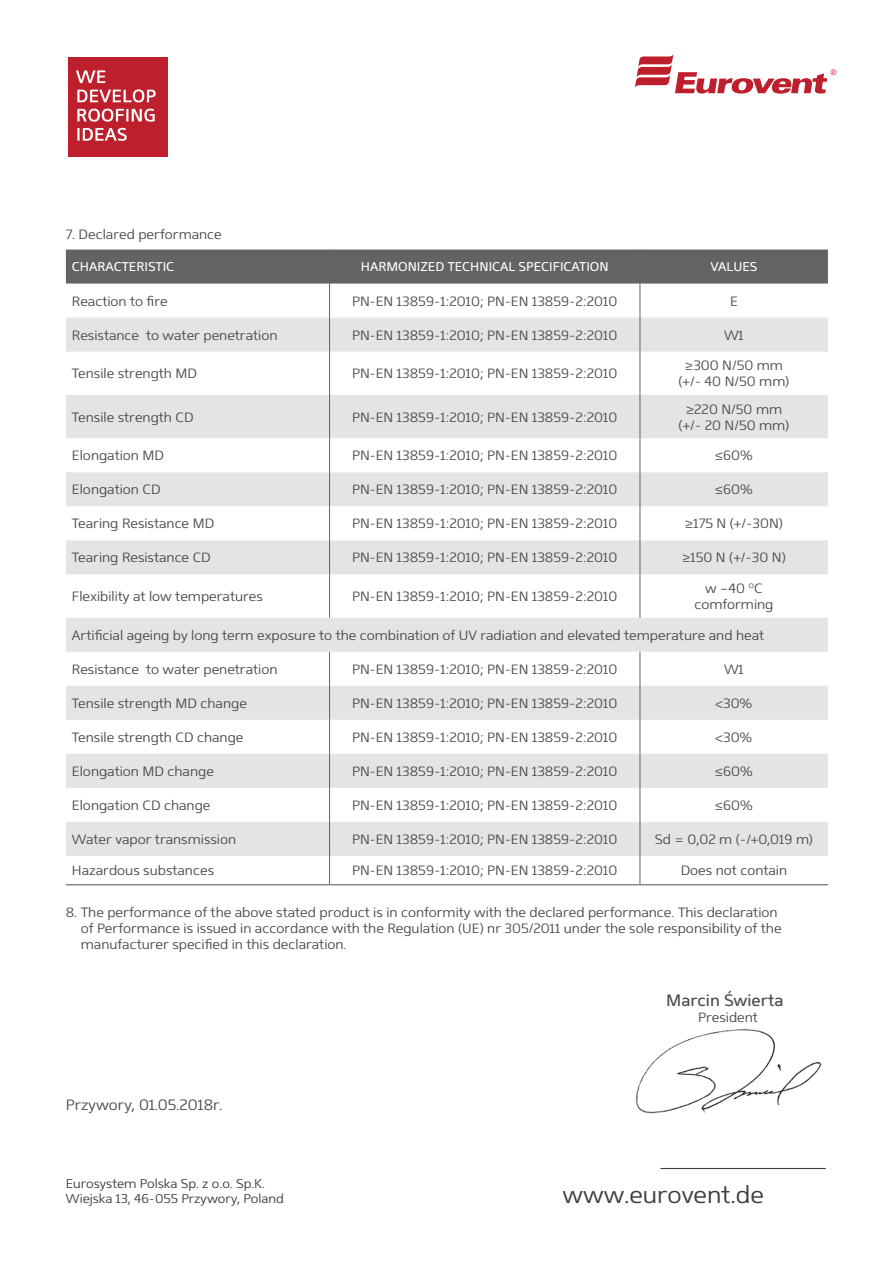
<style>
.page{position:relative;width:893px;height:1263px;background:#fff}
.page>*{position:absolute;margin:0;border:0;box-sizing:border-box;transform-origin:0 0}
.t1{font:300 24px "Mentone";color:#3e3e3f}
._2015_Podpis_1{font:16.5px "Mentone";color:#4b4c4d}
._2015_Stopka_Data{font:300 15px "Mentone";color:#4b4c4d}
.TABELA_center{font:300 13.5px/16.2px "Mentone";color:#4b4c4d;text-align:center}
.TABELA{font:300 13.5px "Mentone";color:#4b4c4d}
.TABELA_odstep{font:300 13.5px/16.2px "Mentone";color:#4b4c4d}
.tabela_center{font:300 13.5px/16.2px "Mentone";color:#4b4c4d;text-align:center}
.Podpis_2{font:300 13.5px "Mentone";color:#4b4c4d}
.t2{font:300 12.75px/15.3px "Mentone";color:#3e3e3f}
.TABELA_bold_center{font:12.75px "Mentone";color:#fff}
.TABELA_bold{font:12.75px "Mentone";color:#fff}
</style>
<div class="page">
<svg style="left:635px;top:54px;width:201px;height:40px"></svg>
<hr style="left:660px;top:1168px;width:166px;height:1px;background:#3e3e3f">
<svg style="left:68px;top:57px;width:100px;height:100px;background:#c63b47"></svg>
<img style="left:636px;top:1029px;width:186px;height:85px">
<div style="left:66px;top:250px;width:762px;height:34px;background:#636366"></div>
<svg style="left:66px;top:318px;width:762px;height:538px;fill:#e3e4e6"></svg>
<hr style="left:329px;top:250px;width:1px;height:34px;background:#636366">
<hr style="left:640px;top:250px;width:1px;height:34px;background:#636366">
<hr style="left:329px;top:284px;width:1px;height:34px;background:#636366">
<hr style="left:640px;top:284px;width:1px;height:34px;background:#636366">
<hr style="left:329px;top:318px;width:1px;height:34px;background:#636366">
<hr style="left:640px;top:318px;width:1px;height:34px;background:#636366">
<hr style="left:329px;top:352px;width:1px;height:43px;background:#636366">
<hr style="left:640px;top:352px;width:1px;height:43px;background:#636366">
<hr style="left:329px;top:395px;width:1px;height:43px;background:#636366">
<hr style="left:640px;top:395px;width:1px;height:43px;background:#636366">
<hr style="left:329px;top:438px;width:1px;height:34px;background:#636366">
<hr style="left:640px;top:438px;width:1px;height:34px;background:#636366">
<hr style="left:329px;top:472px;width:1px;height:34px;background:#636366">
<hr style="left:640px;top:472px;width:1px;height:34px;background:#636366">
<hr style="left:329px;top:506px;width:1px;height:34px;background:#636366">
<hr style="left:640px;top:506px;width:1px;height:34px;background:#636366">
<hr style="left:329px;top:540px;width:1px;height:34px;background:#636366">
<hr style="left:640px;top:540px;width:1px;height:34px;background:#636366">
<hr style="left:329px;top:574px;width:1px;height:44px;background:#636366">
<hr style="left:640px;top:574px;width:1px;height:44px;background:#636366">
<hr style="left:329px;top:652px;width:1px;height:34px;background:#636366">
<hr style="left:640px;top:652px;width:1px;height:34px;background:#636366">
<hr style="left:329px;top:686px;width:1px;height:34px;background:#636366">
<hr style="left:640px;top:686px;width:1px;height:34px;background:#636366">
<hr style="left:329px;top:720px;width:1px;height:34px;background:#636366">
<hr style="left:640px;top:720px;width:1px;height:34px;background:#636366">
<hr style="left:329px;top:754px;width:1px;height:34px;background:#636366">
<hr style="left:640px;top:754px;width:1px;height:34px;background:#636366">
<hr style="left:329px;top:788px;width:1px;height:34px;background:#636366">
<hr style="left:640px;top:788px;width:1px;height:34px;background:#636366">
<hr style="left:329px;top:822px;width:1px;height:34px;background:#636366">
<hr style="left:640px;top:822px;width:1px;height:34px;background:#636366">
<svg style="left:329px;top:856px;width:1px;height:28px"></svg>
<svg style="left:640px;top:856px;width:1px;height:28px"></svg>
<hr style="left:66px;top:884px;width:264px;height:1px;background:#636366">
<hr style="left:330px;top:884px;width:310px;height:1px;background:#636366">
<hr style="left:640px;top:884px;width:188px;height:1px;background:#636366">
<p class="TABELA_odstep" style="left:66px;top:226px;width:157px">7. Declared performance</p>
<p class="TABELA_bold" style="left:72px;top:259px;width:104px">CHARACTERISTIC</p>
<p class="TABELA_bold_center" style="left:361px;top:259px;width:249px">HARMONIZED TECHNICAL SPECIFICATION</p>
<p class="TABELA_bold_center" style="left:710px;top:259px;width:48px">VALUES</p>
<p class="TABELA" style="left:72px;top:293px;width:97px">Reaction to fire</p>
<p class="TABELA_center" style="left:352px;top:293px;width:267px">PN-EN 13859-1:2010; PN-EN 13859-2:2010</p>
<p class="tabela_center" style="left:730px;top:293px;width:9px">E</p>
<p class="TABELA" style="left:72px;top:327px;width:207px">Resistance to water penetration</p>
<p class="TABELA_center" style="left:352px;top:327px;width:267px">PN-EN 13859-1:2010; PN-EN 13859-2:2010</p>
<p class="tabela_center" style="left:724px;top:327px;width:21px">W1</p>
<p class="TABELA" style="left:72px;top:365px;width:127px">Tensile strength MD</p>
<p class="TABELA_center" style="left:352px;top:365px;width:267px">PN-EN 13859-1:2010; PN-EN 13859-2:2010</p>
<p class="tabela_center" style="left:678px;top:357px;width:112px">≥300 N/50 mm (+/- 40 N/50 mm)</p>
<p class="TABELA" style="left:72px;top:409px;width:123px">Tensile strength CD</p>
<p class="TABELA_center" style="left:352px;top:409px;width:267px">PN-EN 13859-1:2010; PN-EN 13859-2:2010</p>
<p class="tabela_center" style="left:679px;top:401px;width:112px">≥220 N/50 mm (+/- 20 N/50 mm)</p>
<p class="TABELA" style="left:72px;top:447px;width:94px">Elongation MD</p>
<p class="TABELA_center" style="left:352px;top:447px;width:267px">PN-EN 13859-1:2010; PN-EN 13859-2:2010</p>
<p class="tabela_center" style="left:715px;top:447px;width:40px">≤60%</p>
<p class="TABELA" style="left:72px;top:481px;width:90px">Elongation CD</p>
<p class="TABELA_center" style="left:352px;top:481px;width:267px">PN-EN 13859-1:2010; PN-EN 13859-2:2010</p>
<p class="tabela_center" style="left:715px;top:481px;width:40px">≤60%</p>
<p class="TABELA" style="left:72px;top:516px;width:144px">Tearing Resistance MD</p>
<p class="TABELA_center" style="left:352px;top:515px;width:267px">PN-EN 13859-1:2010; PN-EN 13859-2:2010</p>
<p class="tabela_center" style="left:685px;top:515px;width:99px">≥175 N (+/-30N)</p>
<p class="TABELA" style="left:72px;top:550px;width:140px">Tearing Resistance CD</p>
<p class="TABELA_center" style="left:352px;top:549px;width:267px">PN-EN 13859-1:2010; PN-EN 13859-2:2010</p>
<p class="tabela_center" style="left:682px;top:549px;width:105px">≥150 N (+/-30 N)</p>
<p class="TABELA" style="left:72px;top:588px;width:192px">Flexibility at low temperatures</p>
<p class="TABELA_center" style="left:352px;top:588px;width:267px">PN-EN 13859-1:2010; PN-EN 13859-2:2010</p>
<p class="TABELA_center" style="left:694px;top:580px;width:81px">w –40 ºC comforming</p>
<p class="TABELA" style="left:72px;top:627px;width:694px">Artificial ageing by long term exposure to the combination of UV radiation and elevated temperature and heat</p>
<p class="TABELA" style="left:72px;top:661px;width:207px">Resistance to water penetration</p>
<p class="TABELA_center" style="left:352px;top:661px;width:267px">PN-EN 13859-1:2010; PN-EN 13859-2:2010</p>
<p class="TABELA_center" style="left:724px;top:661px;width:21px">W1</p>
<p class="TABELA" style="left:72px;top:695px;width:177px">Tensile strength MD change</p>
<p class="TABELA_center" style="left:352px;top:695px;width:267px">PN-EN 13859-1:2010; PN-EN 13859-2:2010</p>
<p class="TABELA_center" style="left:715px;top:695px;width:38px">&lt;30%</p>
<p class="TABELA" style="left:72px;top:729px;width:173px">Tensile strength CD change</p>
<p class="TABELA_center" style="left:352px;top:729px;width:267px">PN-EN 13859-1:2010; PN-EN 13859-2:2010</p>
<p class="TABELA_center" style="left:715px;top:729px;width:38px">&lt;30%</p>
<p class="TABELA" style="left:72px;top:763px;width:144px">Elongation MD change</p>
<p class="TABELA_center" style="left:352px;top:763px;width:267px">PN-EN 13859-1:2010; PN-EN 13859-2:2010</p>
<p class="TABELA_center" style="left:715px;top:763px;width:40px">≤60%</p>
<p class="TABELA" style="left:72px;top:797px;width:140px">Elongation CD change</p>
<p class="TABELA_center" style="left:352px;top:797px;width:267px">PN-EN 13859-1:2010; PN-EN 13859-2:2010</p>
<p class="TABELA_center" style="left:715px;top:797px;width:40px">≤60%</p>
<p class="TABELA" style="left:72px;top:831px;width:166px">Water vapor transmission</p>
<p class="TABELA_center" style="left:352px;top:831px;width:267px">PN-EN 13859-1:2010; PN-EN 13859-2:2010</p>
<p class="TABELA_center" style="left:655px;top:831px;width:160px">Sd = 0,02 m (-/+0,019 m)</p>
<p class="TABELA" style="left:72px;top:862px;width:144px">Hazardous substances</p>
<p class="TABELA_center" style="left:352px;top:862px;width:267px">PN-EN 13859-1:2010; PN-EN 13859-2:2010</p>
<p class="TABELA_center" style="left:681px;top:862px;width:108px">Does not contain</p>
<p class="TABELA_odstep" style="left:81px;top:904px;width:702px;text-indent:-15px">8. The performance of the above stated product is in conformity with the declared performance. This declaration of Performance is issued in accordance with the Regulation (UE) nr 305/2011 under the sole responsibility of the manufacturer specified in this declaration.</p>
<p class="_2015_Stopka_Data" style="left:66px;top:1095px;width:158px">Przywory, 01.05.2018r.</p>
<p class="t2" style="left:66px;top:1176px;width:219px">Eurosystem Polska Sp. z o.o. Sp.K.<br>Wiejska 13, 46-055 Przywory, Poland</p>
<p class="_2015_Podpis_1" style="left:666px;top:990px;width:119px">Marcin Świerta</p>
<p class="Podpis_2" style="left:698px;top:1009px;width:61px">President</p>
<h1 class="t1" style="left:563px;top:1181px;width:203px">www.eurovent.de</h1>
</div>
